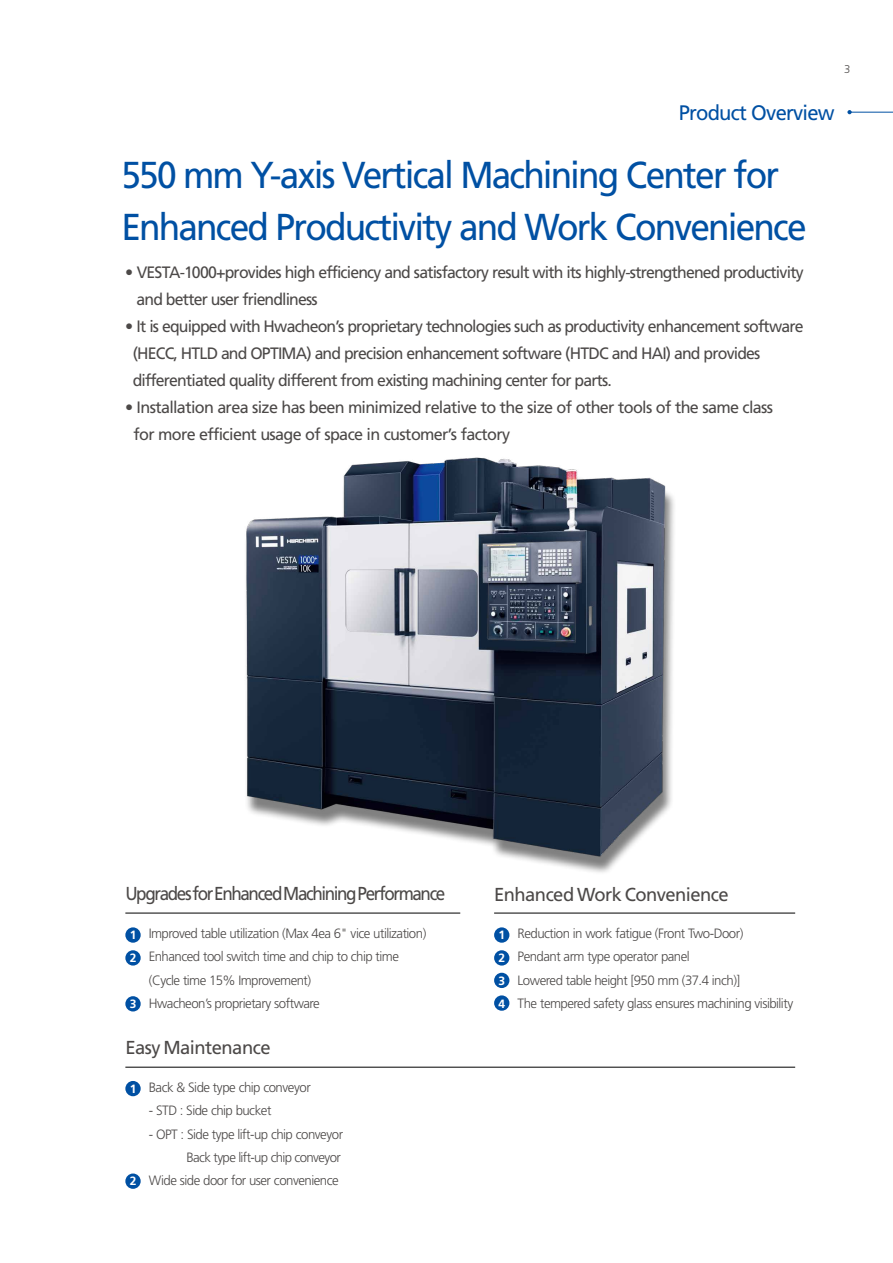
<style>
.page{position:relative;width:893px;height:1263px;background:#fff}
.page>*{position:absolute;margin:0;border:0;box-sizing:border-box;transform-origin:0 0}
.t1{font:37.5px/52.5px "Frutiger";letter-spacing:-.05em;color:#0050a3;scale:.94 1}
.t2{font:21px "Frutiger";letter-spacing:-.035em;color:#0050a3;scale:.96 1}
.t3{font:18.75px "Frutiger";letter-spacing:-.08em;color:#4c4948;scale:.91 1}
.t4{font:18.75px "Frutiger";letter-spacing:-.03em;color:#4c4948}
.t5{font:16.5px/27px "Frutiger";letter-spacing:-.05em;color:#4c4948}
.t6{font:300 13.5px/23.4px "Frutiger";letter-spacing:-.04em;color:#4c4948}
.t7{font:700 12px/23px "Frutiger";color:#fff}
.t8{font:300 11.25px "Frutiger";color:#4c4948}
</style>
<div class="page">
<img style="left:246px;top:457px;width:428px;height:416px">
<hr style="left:125px;top:913px;width:335px;height:1px;background:#000">
<hr style="left:125px;top:1067px;width:670px;height:1px;background:#000">
<div style="left:125px;top:1081px;width:16px;height:15px;background:#0050a3;border-radius:50%"></div>
<hr style="left:494px;top:913px;width:301px;height:1px;background:#000">
<div style="left:125px;top:1173px;width:16px;height:16px;background:#0050a3;border-radius:50%"></div>
<div style="left:494px;top:927px;width:15px;height:16px;background:#0050a3;border-radius:50%"></div>
<div style="left:494px;top:995px;width:15px;height:16px;background:#0050a3;border-radius:50%"></div>
<div style="left:494px;top:950px;width:15px;height:15px;background:#0050a3;border-radius:50%"></div>
<div style="left:494px;top:973px;width:15px;height:15px;background:#0050a3;border-radius:50%"></div>
<div style="left:125px;top:927px;width:16px;height:16px;background:#0050a3;border-radius:50%"></div>
<div style="left:125px;top:950px;width:16px;height:15px;background:#0050a3;border-radius:50%"></div>
<div style="left:125px;top:996px;width:16px;height:15px;background:#0050a3;border-radius:50%"></div>
<svg style="left:847px;top:110px;width:5px;height:4px"></svg>
<hr style="left:849px;top:112px;width:44px;height:1px;background:#0050a3">
<p class="t8" style="left:844px;top:63px;width:8px">3</p>
<p class="t2" style="left:679px;top:100px;width:164px">Product Overview</p>
<h1 class="t1" style="left:121px;top:148px;width:730px">550 mm Y-axis Vertical Machining Center for<br>Enhanced Productivity and Work Convenience</h1>
<p class="t5" style="left:137px;top:259px;width:669px;text-indent:-11px">• VESTA-1000+provides high efficiency and satisfactory result with its highly-strengthened productivity and better user friendliness</p>
<p class="t5" style="left:133px;top:313px;width:672px;text-indent:-8px">• It is equipped with Hwacheon’s proprietary technologies such as productivity enhancement software (HECC, HTLD and OPTIMA) and precision enhancement software (HTDC and HAI) and provides differentiated quality different from existing machining center for parts.</p>
<p class="t5" style="left:133px;top:394px;width:641px;text-indent:-8px">• Installation area size has been minimized relative to the size of other tools of the same class for more efficient usage of space in customer’s factory</p>
<p class="t3" style="left:125px;top:882px;width:353px">Upgrades for Enhanced Machining Performance</p>
<p class="t7" style="left:130px;top:924px;width:8px;line-height:22.5px">1<br>2</p>
<p class="t7" style="left:130px;top:992px;width:8px">3</p>
<p class="t6" style="left:149px;top:921px;width:279px">Improved table utilization (Max 4ea 6" vice utilization)<br>Enhanced tool switch time and chip to chip time (Cycle time 15% Improvement)<br>Hwacheon’s proprietary software</p>
<p class="t4" style="left:125px;top:1037px;width:147px">Easy Maintenance</p>
<p class="t7" style="left:130px;top:1077px;width:8px">1</p>
<p class="t7" style="left:130px;top:1169px;width:8px">2</p>
<p class="t6" style="left:149px;top:1075px;width:163px">Back &amp; Side type chip conveyor</p>
<p class="t6" style="left:149px;top:1099px;width:124px">- STD : Side chip bucket</p>
<p class="t6" style="left:149px;top:1122px;width:196px">- OPT : Side type lift-up chip conveyor</p>
<p class="t6" style="left:187px;top:1146px;width:156px">Back type lift-up chip conveyor</p>
<p class="t6" style="left:149px;top:1169px;width:191px">Wide side door for user convenience</p>
<p class="t4" style="left:494px;top:884px;width:236px">Enhanced Work Convenience</p>
<p class="t6" style="left:517px;top:921px;width:277px">Reduction in work fatigue (Front Two-Door)<br>Pendant arm type operator panel<br>Lowered table height [950 mm (37.4 inch)]<br>The tempered safety glass ensures machining visibility</p>
<p class="t7" style="left:498px;top:924px;width:8px">1</p>
<p class="t7" style="left:498px;top:946px;width:8px">2<br>3</p>
<p class="t7" style="left:498px;top:992px;width:8px">4</p>
</div>
